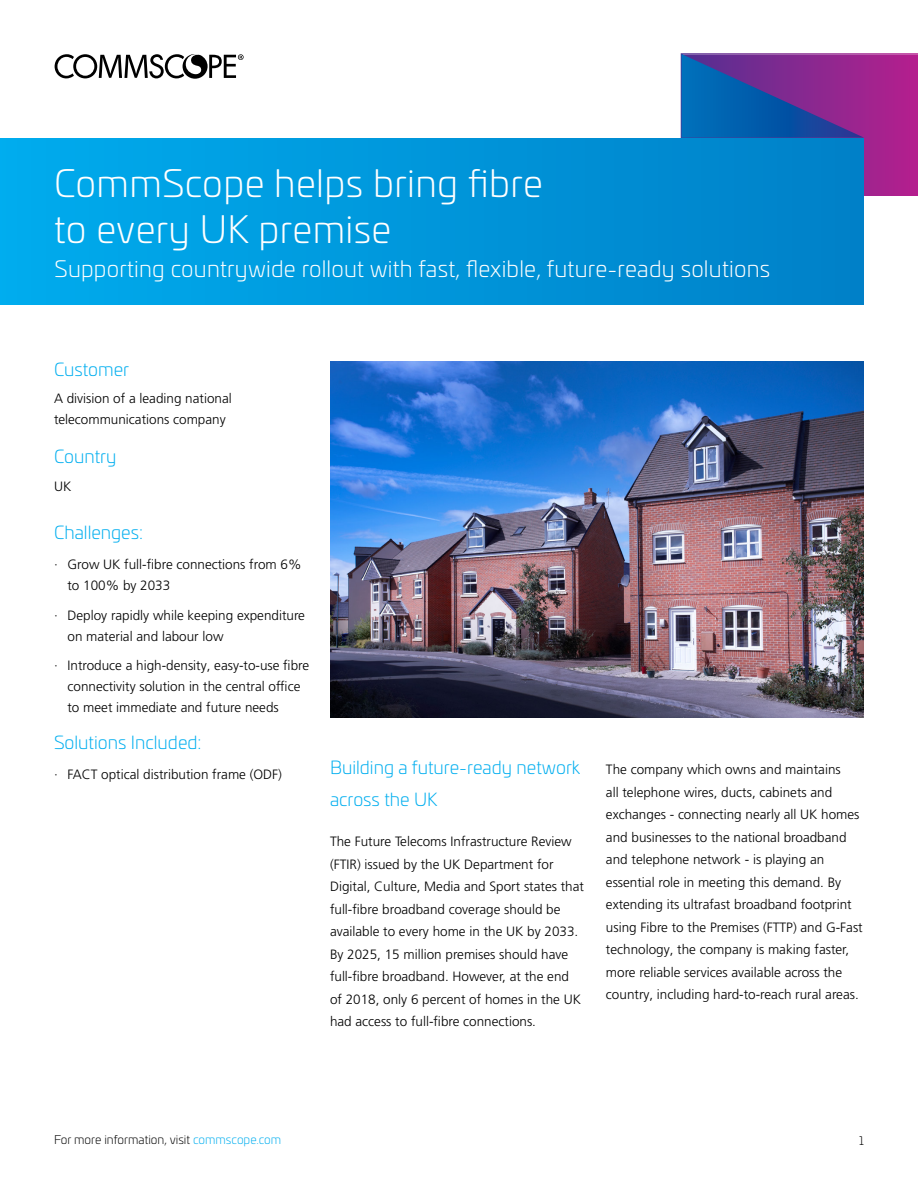
<style>
.page{position:relative;width:918px;height:1188px;background:#fff}
.page>*{position:absolute;margin:0;border:0;box-sizing:border-box;transform-origin:0 0}
.t1{font:300 37.5px/46.5px "Univia Pro";letter-spacing:.01em;color:#fff}
.t2{font:300 22.5px "Univia Pro";letter-spacing:.01em;color:#fff}
.t3{font:300 18px/31.5px "Univia Pro";color:#00aeef}
.t4{font:300 13.5px/22.5px "Frutiger LT Pro";color:#000}
.t5{font:300 12px "Univia Pro";color:#000}
.s1{color:#00aeef}
</style>
<div class="page">
<div style="left:0;top:138px;width:864px;height:166px;background:linear-gradient(to right,#00acee,#0080c8)"></div>
<svg style="left:681px;top:53px;width:237px;height:143px;background:#4750a9"></svg>
<svg style="left:55px;top:54px;width:189px;height:25px"></svg>
<img style="left:330px;top:361px;width:534px;height:356px">
<h1 class="t1" style="left:54px;top:158px;width:490px">CommScope helps bring fibre to every UK premise</h1>
<h2 class="t2" style="left:55px;top:253px;width:717px">Supporting countrywide rollout with fast, flexible, future-ready solutions</h2>
<h3 class="t3" style="left:54px;top:352px;width:77px">Customer</h3>
<p class="t4" style="left:54px;top:388px;width:179px;line-height:21px">A division of a leading national telecommunications company</p>
<h3 class="t3" style="left:54px;top:439px;width:64px">Country</h3>
<p class="t4" style="left:54px;top:475px;width:19px">UK</p>
<h3 class="t3" style="left:54px;top:516px;width:91px">Challenges:</h3>
<p class="t4" style="left:68px;top:554px;width:236px;line-height:21px;text-indent:-14px">· Grow UK full-fibre connections from 6% to 100% by 2033</p>
<p class="t4" style="left:68px;top:605px;width:239px;line-height:21px;text-indent:-14px">· Deploy rapidly while keeping expenditure on material and labour low</p>
<p class="t4" style="left:68px;top:655px;width:243px;line-height:21px;text-indent:-14px">· Introduce a high-density, easy-to-use fibre connectivity solution in the central office to meet immediate and future needs</p>
<h3 class="t3" style="left:54px;top:726px;width:149px">Solutions Included:</h3>
<p class="t4" style="left:54px;top:764px;width:230px">· FACT optical distribution frame (ODF)</p>
<h3 class="t3" style="left:330px;top:751px;width:252px">Building a future-ready network across the UK</h3>
<p class="t4" style="left:330px;top:830px;width:256px">The Future Telecoms Infrastructure Review (FTIR) issued by the UK Department for Digital, Culture, Media and Sport states that full-fibre broadband coverage should be available to every home in the UK by 2033.<br>By 2025, 15 million premises should have full-fibre broadband. However, at the end of 2018, only 6 percent of homes in the UK had access to full-fibre connections.</p>
<p class="t4" style="left:606px;top:758px;width:258px">The company which owns and maintains<br>all telephone wires, ducts, cabinets and exchanges - connecting nearly all UK homes and businesses to the national broadband and telephone network - is playing an essential role in meeting this demand. By extending its ultrafast broadband footprint using Fibre to the Premises (FTTP) and G-Fast technology, the company is making faster, more reliable services available across the country, including hard-to-reach rural areas.</p>
<p class="t5" style="left:54px;top:1131px;width:229px">For more information, visit <span class="s1">commscope.com</span></p>
<p class="t5" style="left:859px;top:1132px;width:6px">1</p>
</div>
